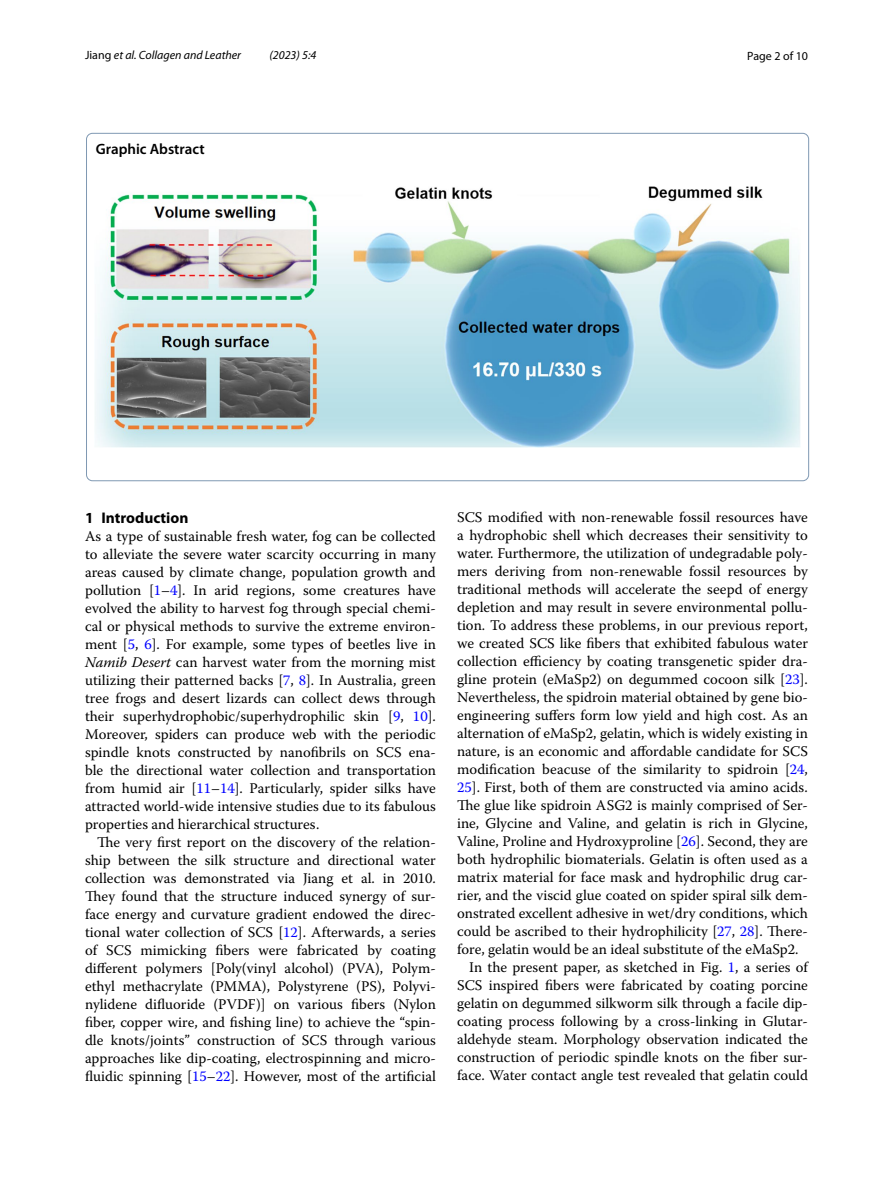
<style>
.page{position:relative;width:893px;height:1187px;background:#fff}
.page>*{position:absolute;margin:0;border:0;box-sizing:border-box;transform-origin:0 0}
.t1{font:700 15.45px "Myriad Pro";color:#000}
.t2{font:600 15px "Myriad Pro";color:#000}
.t3{font:14.7px/18px "Warnock Pro";color:#000;text-align:justify}
.t4{font:italic 12px "Myriad Pro";color:#000}
.t5{font:12px "Myriad Pro";color:#000}
.s1{font-style:normal}
.s2{color:#00f}
.s3{font-style:italic}
</style>
<div class="page">
<img style="left:95px;top:186px;width:705px;height:262px">
<p class="t4" style="left:85px;top:48px;width:158px"><span class="s1">Jiang</span> et al. Collagen and Leather</p>
<p class="t4" style="left:269px;top:48px;width:48px">(2023) 5:4</p>
<p class="t5" style="left:747px;top:48px;width:62px">Page 2 of 10</p>
<p class="t2" style="left:96px;top:139px;width:110px">Graphic Abstract</p>
<p class="t1" style="left:85px;top:507px;width:105px">1 Introduction</p>
<p class="t3" style="left:85px;top:526px;width:352px">As a type of sustainable fresh water, fog can be collected to alleviate the severe water scarcity occurring in many areas caused by climate change, population growth and pollution [<span class="s2">1</span>–<span class="s2">4</span>]. In arid regions, some creatures have evolved the ability to harvest fog through special chemi&shy;cal or physical methods to survive the extreme environ&shy;ment [<span class="s2">5</span>, <span class="s2">6</span>]. For example, some types of beetles live in <span class="s3">Namib Desert</span> can harvest water from the morning mist utilizing their patterned backs [<span class="s2">7</span>, <span class="s2">8</span>]. In Australia, green tree frogs and desert lizards can collect dews through their superhydrophobic/superhydrophilic skin [<span class="s2">9</span>, <span class="s2">10</span>].<br>Moreover, spiders can produce web with the periodic spindle knots constructed by nanofibrils on SCS ena&shy;ble the directional water collection and transportation from humid air [<span class="s2">11</span>–<span class="s2">14</span>]. Particularly, spider silks have attracted world-wide intensive studies due to its fabulous properties and hierarchical structures.</p>
<p class="t3" style="left:85px;top:832px;width:352px;text-indent:12px">The very first report on the discovery of the relation&shy;ship between the silk structure and directional water collection was demonstrated via Jiang et al. in 2010.<br>They found that the structure induced synergy of sur&shy;face energy and curvature gradient endowed the direc&shy;tional water collection of SCS [<span class="s2">12</span>]. Afterwards, a series of SCS mimicking fibers were fabricated by coating different polymers [Poly(vinyl alcohol) (PVA), Polym&shy;ethyl methacrylate (PMMA), Polystyrene (PS), Polyvi&shy;nylidene difluoride (PVDF)] on various fibers (Nylon fiber, copper wire, and fishing line) to achieve the “spin&shy;dle knots/joints” construction of SCS through various approaches like dip-coating, electrospinning and micro&shy;fluidic spinning [<span class="s2">15</span>–<span class="s2">22</span>]. However, most of the artificial</p>
<p class="t3" style="left:457px;top:508px;width:352px">SCS modified with non-renewable fossil resources have</p>
<p class="t3" style="left:457px;top:526px;width:352px">a hydrophobic shell which decreases their sensitivity to</p>
<p class="t3" style="left:457px;top:544px;width:352px">water. Furthermore, the utilization of undegradable poly-</p>
<p class="t3" style="left:457px;top:562px;width:352px">mers deriving from non-renewable fossil resources by</p>
<p class="t3" style="left:457px;top:580px;width:352px">traditional methods will accelerate the seepd of energy</p>
<p class="t3" style="left:457px;top:598px;width:352px">depletion and may result in severe environmental pollu-</p>
<p class="t3" style="left:457px;top:616px;width:352px">tion. To address these problems, in our previous report,</p>
<p class="t3" style="left:457px;top:634px;width:352px">we created SCS like fibers that exhibited fabulous water</p>
<p class="t3" style="left:457px;top:652px;width:352px">collection efficiency by coating transgenetic spider dra-</p>
<p class="t3" style="left:457px;top:670px;width:352px">gline protein (eMaSp2) on degummed cocoon silk [<span class="s2">23</span>].</p>
<p class="t3" style="left:457px;top:688px;width:352px">Nevertheless, the spidroin material obtained by gene bio-</p>
<p class="t3" style="left:457px;top:706px;width:352px">engineering suffers form low yield and high cost. As an</p>
<p class="t3" style="left:457px;top:724px;width:352px">alternation of eMaSp2, gelatin, which is widely existing in</p>
<p class="t3" style="left:457px;top:742px;width:352px">nature, is an economic and affordable candidate for SCS</p>
<p class="t3" style="left:457px;top:760px;width:352px">modification beacuse of the similarity to spidroin [<span class="s2">24</span>,</p>
<p class="t3" style="left:457px;top:778px;width:352px"><span class="s2">25</span>]. First, both of them are constructed via amino acids.</p>
<p class="t3" style="left:457px;top:796px;width:352px">The glue like spidroin ASG2 is mainly comprised of Ser-</p>
<p class="t3" style="left:457px;top:814px;width:352px">ine, Glycine and Valine, and gelatin is rich in Glycine,</p>
<p class="t3" style="left:457px;top:832px;width:352px">Valine, Proline and Hydroxyproline [<span class="s2">26</span>]. Second, they are</p>
<p class="t3" style="left:457px;top:850px;width:352px">both hydrophilic biomaterials. Gelatin is often used as a</p>
<p class="t3" style="left:457px;top:868px;width:352px">matrix material for face mask and hydrophilic drug car-</p>
<p class="t3" style="left:457px;top:886px;width:352px">rier, and the viscid glue coated on spider spiral silk dem-</p>
<p class="t3" style="left:457px;top:904px;width:352px">onstrated excellent adhesive in wet/dry conditions, which</p>
<p class="t3" style="left:457px;top:922px;width:352px">could be ascribed to their hydrophilicity [<span class="s2">27</span>, <span class="s2">28</span>]. There-</p>
<p class="t3" style="left:457px;top:940px;width:343px">fore, gelatin would be an ideal substitute of the eMaSp2.</p>
<p class="t3" style="left:469px;top:958px;width:340px">In the present paper, as sketched in Fig. <span class="s2">1</span>, a series of</p>
<p class="t3" style="left:457px;top:976px;width:352px">SCS inspired fibers were fabricated by coating porcine</p>
<p class="t3" style="left:457px;top:994px;width:352px">gelatin on degummed silkworm silk through a facile dip-</p>
<p class="t3" style="left:457px;top:1012px;width:352px">coating process following by a cross-linking in Glutar-</p>
<p class="t3" style="left:457px;top:1030px;width:352px">aldehyde steam. Morphology observation indicated the</p>
<p class="t3" style="left:457px;top:1048px;width:352px">construction of periodic spindle knots on the fiber sur-</p>
<p class="t3" style="left:457px;top:1066px;width:352px">face. Water contact angle test revealed that gelatin could</p>
</div>
